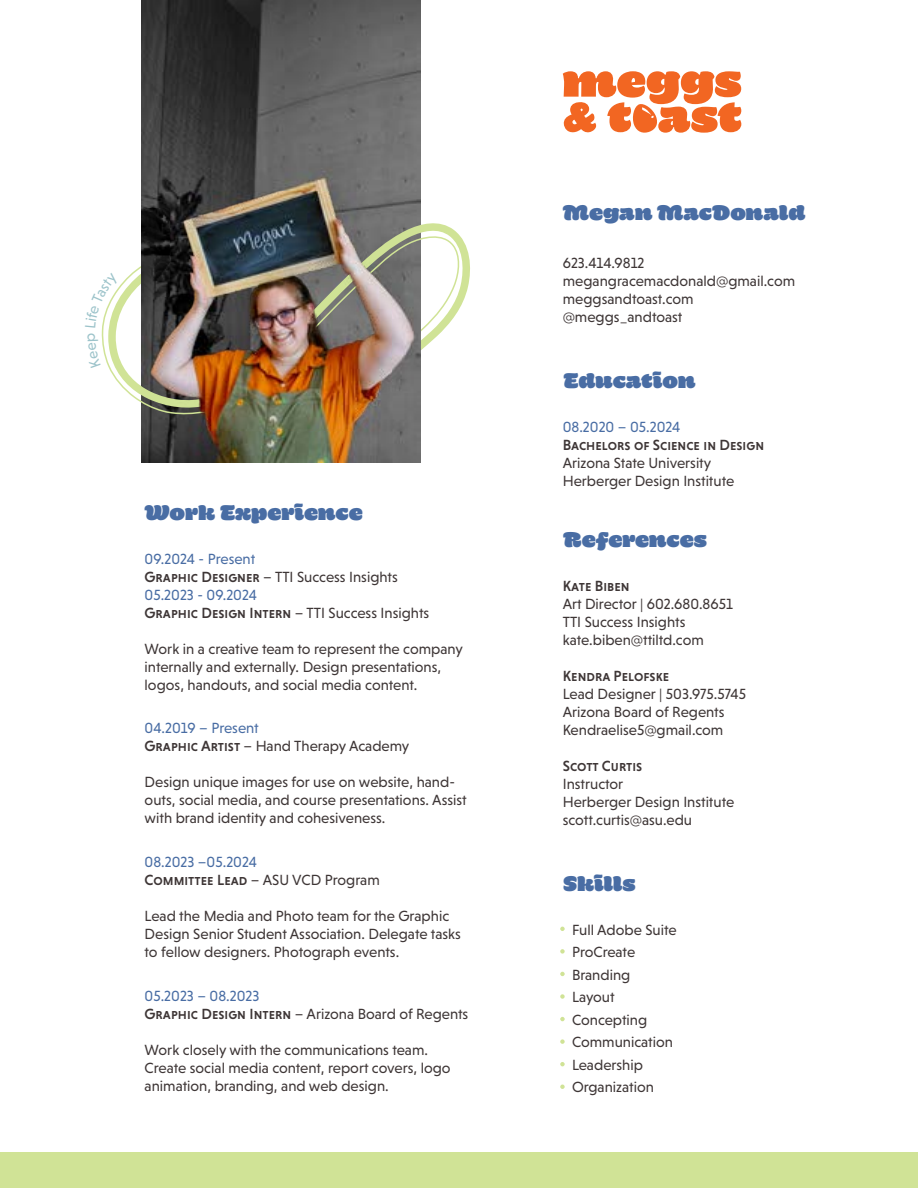
<style>
.page{position:relative;width:918px;height:1188px;background:#fff}
.page>*{position:absolute;margin:0;border:0;box-sizing:border-box;transform-origin:0 0}
.t1{font:900 21px "Hegante";color:#496da4}
.t2{font:15px/18px "Niveau Grotesk";color:#3e3636}
.t3{font:15px/18px "Niveau Grotesk";color:#496da4}
.t4{font:15px "Niveau Grotesk Medium Small Caps";color:#3e3636}
.s1{font-family:"Niveau Grotesk Medium Small Caps";color:#3e3636}
.s2{color:#3e3636}
.s3{font-family:"Niveau Grotesk"}
.s4{color:#496da4}
.s5{font-family:"Niveau Grotesk Medium Small Caps"}
</style>
<div class="page">
<img style="left:141px;top:0;width:280px;height:463px">
<svg style="left:421px;top:223px;width:49px;height:78px"></svg>
<svg style="left:109px;top:232px;width:354px;height:171px"></svg>
<img style="left:141px;top:191px;width:280px;height:239px">
<img style="left:141px;top:208px;width:29px;height:89px">
<img style="left:392px;top:262px;width:29px;height:130px">
<svg style="left:563px;top:71px;width:178px;height:62px"></svg>
<svg style="left:560px;top:927px;width:5px;height:4px"></svg>
<svg style="left:560px;top:949px;width:5px;height:5px"></svg>
<svg style="left:560px;top:972px;width:5px;height:4px"></svg>
<svg style="left:560px;top:994px;width:5px;height:5px"></svg>
<svg style="left:560px;top:1017px;width:5px;height:4px"></svg>
<svg style="left:560px;top:1039px;width:5px;height:5px"></svg>
<svg style="left:560px;top:1062px;width:5px;height:4px"></svg>
<svg style="left:560px;top:1085px;width:5px;height:4px"></svg>
<div style="left:0;top:1152px;width:918px;height:36px;background:#d0e396"></div>
<svg style="left:101px;top:273px;width:18px;height:95px"></svg>
<h1 class="t1" style="left:145px;top:499px;width:220px">Work Experience</h1>
<p class="t3" style="left:145px;top:550px;width:255px">09.2024 - Present<br><span class="s1">Graphic Designer</span> <span class="s2">– TTI Success Insights<br></span>05.2023 - 09.2024</p>
<p class="t4" style="left:145px;top:604px;width:286px">Graphic Design Intern <span class="s3">– TTI Success Insights</span></p>
<p class="t2" style="left:145px;top:640px;width:320px">Work in a creative team to represent the company internally and externally. Design presentations, logos, handouts, and social media content.</p>
<p class="t2" style="left:145px;top:718px;width:266px"><span class="s4">04.2019 – Present<br></span><span class="s5">Graphic Artist</span> – Hand Therapy Academy</p>
<p class="t2" style="left:145px;top:772px;width:324px">Design unique images for use on website, hand&shy;outs, social media, and course presentations. Assist with brand identity and cohesiveness.</p>
<p class="t3" style="left:145px;top:852px;width:237px">08.2023 –05.2024<br><span class="s1">Committee Lead</span> <span class="s2">– ASU VCD Program</span></p>
<p class="t2" style="left:145px;top:906px;width:318px">Lead the Media and Photo team for the Graphic<br>Design Senior Student Association. Delegate tasks to fellow designers. Photograph events.</p>
<p class="t2" style="left:145px;top:986px;width:325px"><span class="s4">05.2023 – 08.2023<br></span><span class="s5">Graphic Design Intern</span> – Arizona Board of Regents</p>
<p class="t2" style="left:145px;top:1040px;width:308px">Work closely with the communications team.<br>Create social media content, report covers, logo animation, branding, and web design.</p>
<h1 class="t1" style="left:563px;top:199px;width:244px">Megan MacDonald</h1>
<p class="t2" style="left:563px;top:254px;width:234px">623.414.9812 megangracemacdonald@gmail.com meggsandtoast.com @meggs_andtoast</p>
<h1 class="t1" style="left:563px;top:367px;width:134px">Education</h1>
<p class="t3" style="left:563px;top:418px;width:119px">08.2020 – 05.2024</p>
<p class="t4" style="left:563px;top:436px;width:203px">Bachelors of Science in Design</p>
<p class="t2" style="left:563px;top:454px;width:173px">Arizona State University<br>Herberger Design Institute</p>
<h1 class="t1" style="left:563px;top:526px;width:145px">References</h1>
<p class="t4" style="left:563px;top:577px;width:68px">Kate Biben</p>
<p class="t2" style="left:563px;top:595px;width:172px">Art Director | 602.680.8651<br>TTI Success Insights kate.biben@ttiltd.com</p>
<p class="t4" style="left:563px;top:667px;width:108px">Kendra Pelofske</p>
<p class="t2" style="left:563px;top:685px;width:185px">Lead Designer | 503.975.5745<br>Arizona Board of Regents<br>Kendraelise5@gmail.com</p>
<p class="t4" style="left:563px;top:757px;width:81px">Scott Curtis</p>
<p class="t2" style="left:563px;top:775px;width:173px">Instructor<br>Herberger Design Institute scott.curtis@asu.edu</p>
<h1 class="t1" style="left:563px;top:869px;width:74px">Skills</h1>
<p class="t2" style="left:572px;top:918px;width:106px;line-height:22.5px">Full Adobe Suite<br>ProCreate<br>Branding<br>Layout<br>Concepting<br>Communication<br>Leadership<br>Organization</p>
</div>
